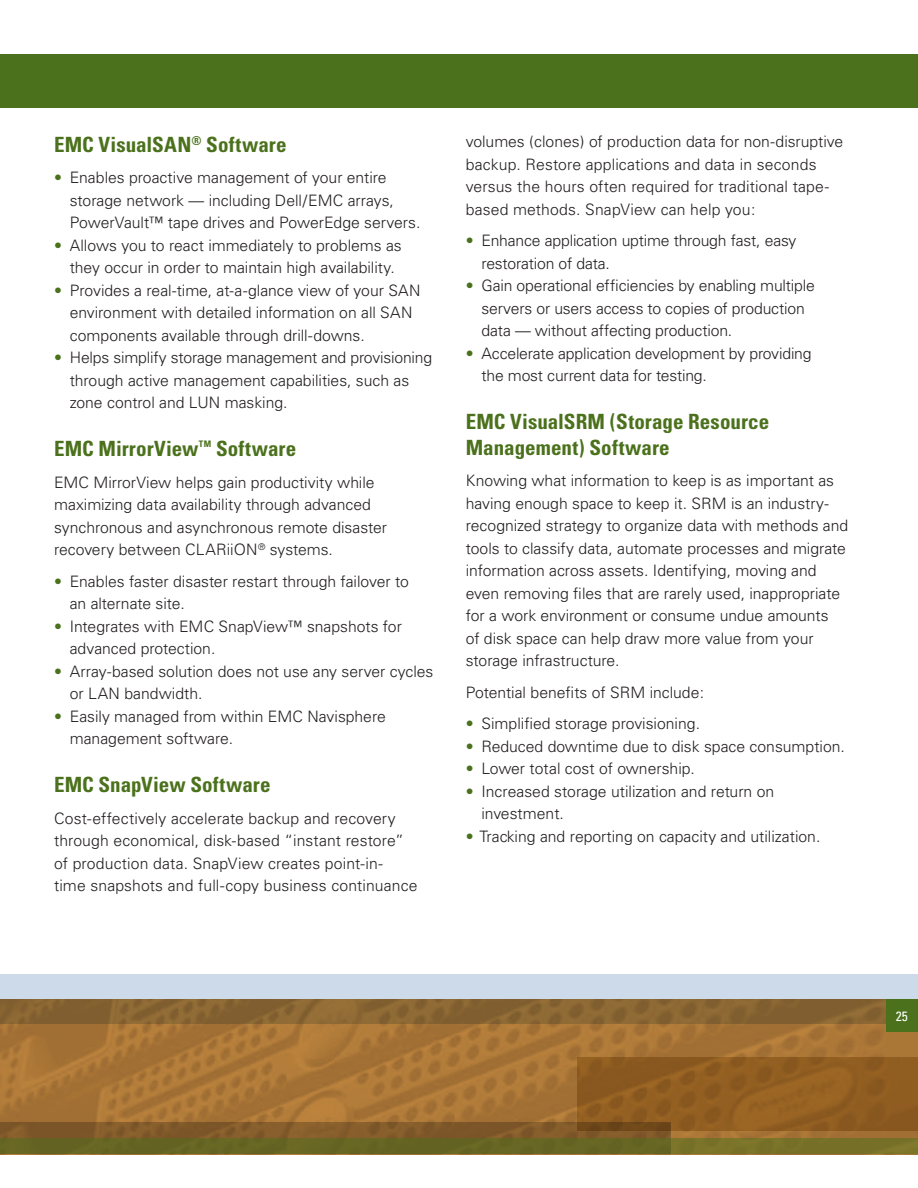
<style>
.page{position:relative;width:918px;height:1188px;background:#fff}
.page>*{position:absolute;margin:0;border:0;box-sizing:border-box;transform-origin:0 0}
.t1{font:700 condensed 21px/25.5px "Univers";letter-spacing:.005em;color:#4b711c}
.t2{font:300 15.75px/22.5px "Univers";color:#231f20}
.t3{font:condensed 13.5px "Univers";color:#fff}
.t4{font:700 condensed 9px "Univers";color:#4b711c}
.s1{color:#4b711c}
</style>
<div class="page">
<svg style="left:0;top:1024px;width:918px;height:114px;background:#a97536"></svg>
<div style="left:0;top:1122px;width:671px;height:32px;background:#81592a"></div>
<div style="left:0;top:54px;width:918px;height:54px;background:#4b711c"></div>
<div style="left:0;top:1138px;width:918px;height:16px;background:linear-gradient(to right,#606021,#767028)"></div>
<svg style="left:0;top:974px;width:918px;height:50px;background:#aaa08f"></svg>
<div style="left:577px;top:1057px;width:341px;height:74px;background:#905e21"></div>
<div style="left:886px;top:999px;width:32px;height:32px;background:#4b711c"></div>
<h1 class="t1" style="left:54px;top:131px;width:234px">EMC VisualSAN<sup>®</sup> Software</h1>
<p class="t2" style="left:70px;top:166px;width:352px;text-indent:-16px"><span class="s1">•</span> Enables proactive management of your entire storage network — including Dell/EMC arrays,<br>PowerVault™ tape drives and PowerEdge servers.</p>
<p class="t2" style="left:54px;top:234px;width:349px;text-align:center"><span class="s1">•</span> Allows you to react immediately to problems as they occur in order to maintain high availability.</p>
<p class="t2" style="left:70px;top:279px;width:352px;text-indent:-16px"><span class="s1">•</span> Provides a real-time, at-a-glance view of your SAN environment with detailed information on all SAN components available through drill-downs.</p>
<p class="t2" style="left:70px;top:346px;width:364px;text-indent:-16px"><span class="s1">•</span> Helps simplify storage management and provisioning through active management capabilities, such as zone control and LUN masking.</p>
<h1 class="t1" style="left:54px;top:436px;width:146px">EMC MirrorView</h1>
<p class="t4" style="left:199px;top:438px;width:14px">TM</p>
<h1 class="t1" style="left:216px;top:436px;width:82px">Software</h1>
<p class="t2" style="left:54px;top:471px;width:335px">EMC MirrorView helps gain productivity while maximizing data availability through advanced synchronous and asynchronous remote disaster recovery between CLARiiON<sup>®</sup> systems.</p>
<p class="t2" style="left:70px;top:570px;width:341px;text-indent:-16px"><span class="s1">•</span> Enables faster disaster restart through failover to an alternate site.</p>
<p class="t2" style="left:70px;top:615px;width:334px;text-indent:-16px"><span class="s1">•</span> Integrates with EMC SnapView™ snapshots for advanced protection.</p>
<p class="t2" style="left:70px;top:660px;width:365px;text-indent:-16px"><span class="s1">•</span> Array-based solution does not use any server cycles or LAN bandwidth.</p>
<p class="t2" style="left:70px;top:705px;width:318px;text-indent:-16px"><span class="s1">•</span> Easily managed from within EMC Navisphere management software.</p>
<h1 class="t1" style="left:54px;top:772px;width:218px">EMC SnapView Software</h1>
<p class="t2" style="left:54px;top:807px;width:365px">Cost-effectively accelerate backup and recovery through economical, disk-based “instant restore” of production data. SnapView creates point-in&shy;time snapshots and full-copy business continuance</p>
<p class="t2" style="left:466px;top:131px;width:379px">volumes (clones) of production data for non-disruptive backup. Restore applications and data in seconds versus the hours often required for traditional tape&shy;based methods. SnapView can help you:</p>
<p class="t2" style="left:482px;top:230px;width:317px;text-indent:-16px"><span class="s1">•</span> Enhance application uptime through fast, easy restoration of data.</p>
<p class="t2" style="left:482px;top:275px;width:335px;text-indent:-16px"><span class="s1">•</span> Gain operational efficiencies by enabling multiple servers or users access to copies of production data — without affecting production.</p>
<p class="t2" style="left:482px;top:342px;width:332px;text-indent:-16px"><span class="s1">•</span> Accelerate application development by providing the most current data for testing.</p>
<h1 class="t1" style="left:466px;top:409px;width:305px">EMC VisualSRM (Storage Resource<br>Management) Software</h1>
<p class="t2" style="left:466px;top:470px;width:384px">Knowing what information to keep is as important as having enough space to keep it. SRM is an industry&shy;recognized strategy to organize data with methods and tools to classify data, automate processes and migrate information across assets. Identifying, moving and even removing files that are rarely used, inappropriate for a work environment or consume undue amounts<br>of disk space can help draw more value from your storage infrastructure.</p>
<p class="t2" style="left:466px;top:681px;width:240px">Potential benefits of SRM include:</p>
<p class="t2" style="left:466px;top:713px;width:236px"><span class="s1">•</span> Simplified storage provisioning.</p>
<p class="t2" style="left:466px;top:735px;width:381px"><span class="s1">•</span> Reduced downtime due to disk space consumption.</p>
<p class="t2" style="left:466px;top:758px;width:231px"><span class="s1">•</span> Lower total cost of ownership.</p>
<p class="t2" style="left:482px;top:780px;width:294px;text-indent:-16px"><span class="s1">•</span> Increased storage utilization and return on investment.</p>
<p class="t2" style="left:466px;top:825px;width:356px"><span class="s1">•</span> Tracking and reporting on capacity and utilization.</p>
<p class="t3" style="left:896px;top:1007px;width:13px">25</p>
</div>
